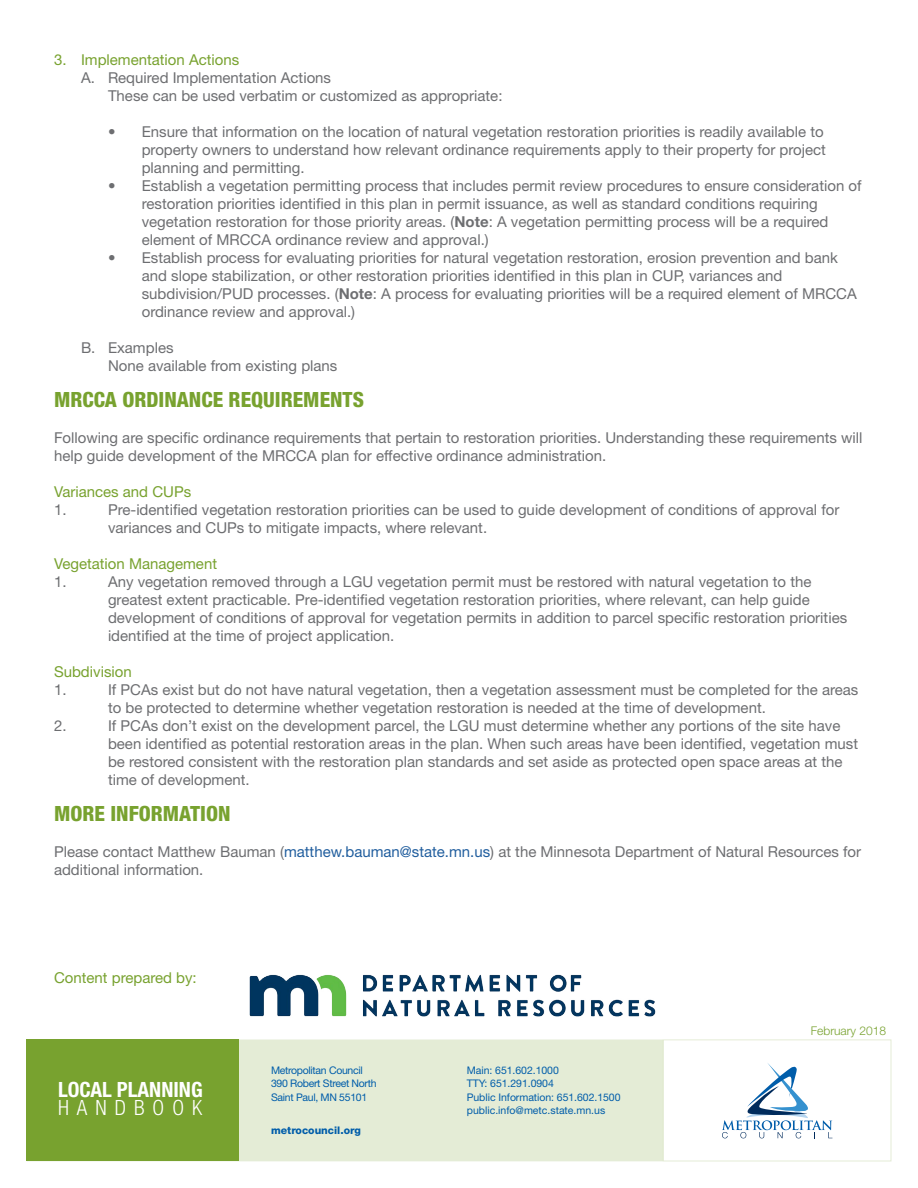
<style>
.page{position:relative;width:918px;height:1188px;background:#fff}
.page>*{position:absolute;margin:0;border:0;box-sizing:border-box;transform-origin:0 0}
.t1{font:800 condensed 21px "Helvetica Neue LT Std";color:#78a22f}
.t2{font:700 condensed 21px "Helvetica Neue LT Std";color:#fff}
.t3{font:300 condensed 21px "Helvetica Neue LT Std";letter-spacing:.38em;color:#fff}
.Subheader{font:15px/18px "Helvetica Neue LT Std";color:#6d6e71}
.Body{font:15px/18px "Helvetica Neue LT Std";color:#6d6e71}
.Subheader-2{font:15px "Helvetica Neue LT Std";color:#78a22f}
.t4{font:300 12px "Helvetica Neue LT Std";color:#78a22f}
.t5{font:10.5px/13.5px "Helvetica Neue LT Std";letter-spacing:-.005em;color:#005daa}
.t6{font:10.5px/13.5px "Helvetica Neue LT Std";letter-spacing:-.03em;color:#005daa}
.t7{font:800 10.5px "Helvetica Neue LT Std";color:#005daa}
.s1{font-weight:700}
.s2{color:#215e9e}
</style>
<div class="page">
<div style="left:27px;top:1040px;width:636px;height:121px;background:#e4ecd6"></div>
<svg style="left:722px;top:1063px;width:110px;height:75px"></svg>
<div style="left:27px;top:1040px;width:212px;height:121px;background:#78a22f"></div>
<img style="left:249px;top:974px;width:407px;height:43px">
<p class="Subheader-2" style="left:54px;top:50px;width:187px">3. Implementation Actions</p>
<p class="Subheader" style="left:81px;top:68px;width:252px">A. Required Implementation Actions</p>
<p class="Body" style="left:108px;top:86px;width:396px">These can be used verbatim or customized as appropriate:</p>
<p class="Subheader" style="left:142px;top:122px;width:686px;text-indent:-34px">• Ensure that information on the location of natural vegetation restoration priorities is readily available to property owners to understand how relevant ordinance requirements apply to their property for project planning and permitting.</p>
<p class="Subheader" style="left:142px;top:176px;width:721px;text-indent:-34px">• Establish a vegetation permitting process that includes permit review procedures to ensure consideration of restoration priorities identified in this plan in permit issuance, as well as standard conditions requiring vegetation restoration for those priority areas. (<span class="s1">Note</span>: A vegetation permitting process will be a required element of MRCCA ordinance review and approval.)</p>
<p class="Subheader" style="left:142px;top:248px;width:717px;text-indent:-34px">• Establish process for evaluating priorities for natural vegetation restoration, erosion prevention and bank and slope stabilization, or other restoration priorities identified in this plan in CUP, variances and subdivision/PUD processes. (<span class="s1">Note</span>: A process for evaluating priorities will be a required element of MRCCA ordinance review and approval.)</p>
<p class="Subheader" style="left:81px;top:338px;width:94px">B. Examples</p>
<p class="Body" style="left:108px;top:356px;width:231px">None available from existing plans</p>
<h2 class="t1" style="left:54px;top:386px;width:311px">MRCCA ORDINANCE REQUIREMENTS</h2>
<p class="Body" style="left:54px;top:428px;width:810px">Following are specific ordinance requirements that pertain to restoration priorities. Understanding these requirements will help guide development of the MRCCA plan for effective ordinance administration.</p>
<h3 class="Subheader-2" style="left:54px;top:482px;width:139px">Variances and CUPs</h3>
<p class="Subheader" style="left:54px;top:500px;width:14px">1.</p>
<p class="Subheader" style="left:108px;top:500px;width:733px">Pre-identified vegetation restoration priorities can be used to guide development of conditions of approval for variances and CUPs to mitigate impacts, where relevant.</p>
<h3 class="Subheader-2" style="left:54px;top:554px;width:165px">Vegetation Management</h3>
<p class="Subheader" style="left:54px;top:572px;width:14px">1.</p>
<p class="Subheader" style="left:108px;top:572px;width:741px">Any vegetation removed through a LGU vegetation permit must be restored with natural vegetation to the greatest extent practicable. Pre-identified vegetation restoration priorities, where relevant, can help guide development of conditions of approval for vegetation permits in addition to parcel specific restoration priorities identified at the time of project application.</p>
<h3 class="Subheader-2" style="left:54px;top:662px;width:79px">Subdivision</h3>
<h3 class="Subheader" style="left:54px;top:680px;width:14px">1.</h3>
<h3 class="Subheader" style="left:108px;top:680px;width:752px">If PCAs exist but do not have natural vegetation, then a vegetation assessment must be completed for the areas to be protected to determine whether vegetation restoration is needed at the time of development.</h3>
<h3 class="Subheader" style="left:54px;top:716px;width:14px">2.</h3>
<h3 class="Subheader" style="left:108px;top:716px;width:752px">If PCAs don’t exist on the development parcel, the LGU must determine whether any portions of the site have been identified as potential restoration areas in the plan. When such areas have been identified, vegetation must be restored consistent with the restoration plan standards and set aside as protected open space areas at the time of development.</h3>
<h2 class="t1" style="left:54px;top:800px;width:178px">MORE INFORMATION</h2>
<p class="Body" style="left:54px;top:842px;width:809px">Please contact Matthew Bauman (<span class="s2">matthew.bauman@state.mn.us</span>) at the Minnesota Department of Natural Resources for additional information.</p>
<h3 class="Subheader-2" style="left:54px;top:968px;width:144px">Content prepared by:</h3>
<h1 class="t2" style="left:58px;top:1077px;width:146px">LOCAL PLANNING</h1>
<h1 class="t3" style="left:58px;top:1096px;width:146px">HANDBOOK</h1>
<p class="t6" style="left:271px;top:1063px;width:107px">Metropolitan Council<br>390 Robert Street North<br>Saint Paul, MN 55101</p>
<p class="t7" style="left:271px;top:1124px;width:91px">metrocouncil.org</p>
<p class="t5" style="left:467px;top:1063px;width:155px">Main: 651.602.1000<br>TTY: 651.291.0904<br>Public Information: 651.602.1500 public.info@metc.state.mn.us</p>
<p class="t4" style="left:811px;top:1023px;width:77px">February 2018</p>
</div>
